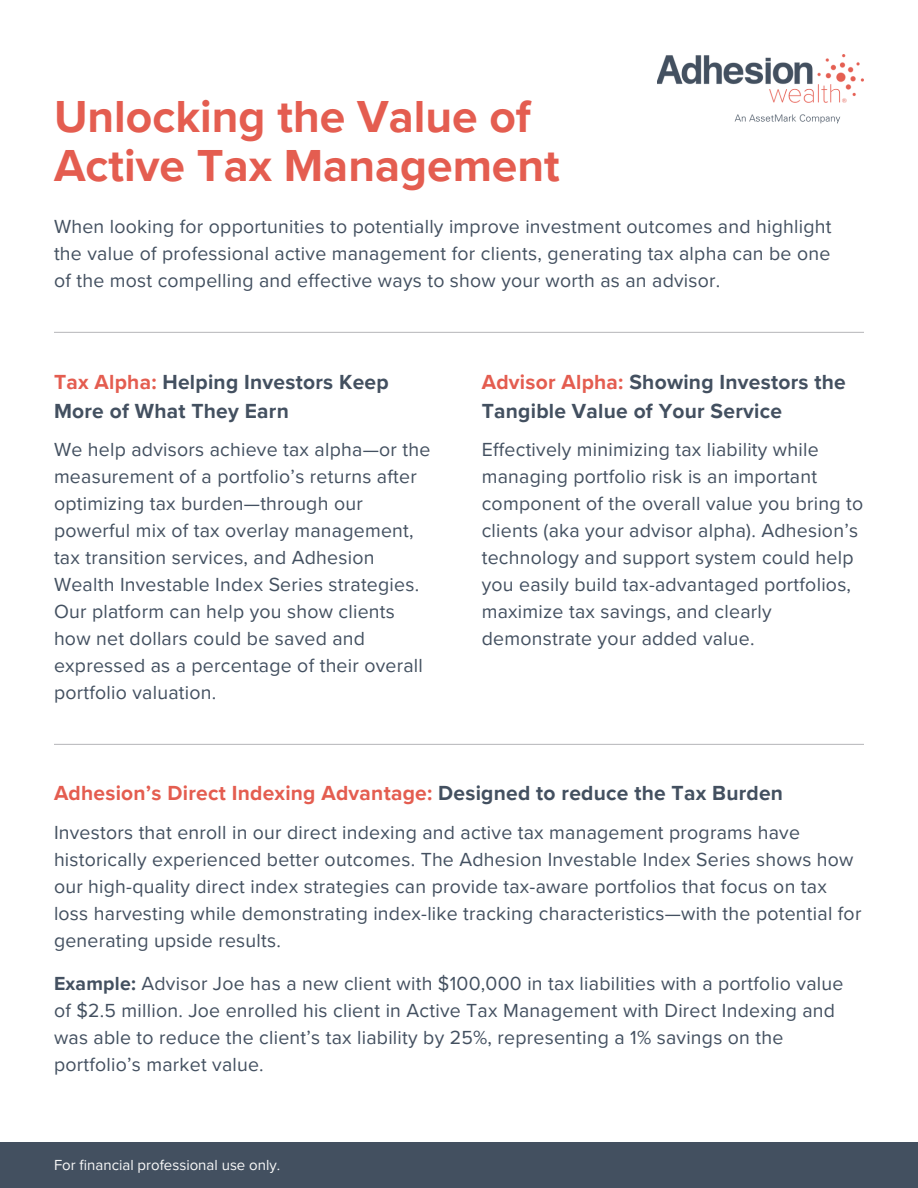
<style>
.page{position:relative;width:918px;height:1188px;background:#fff}
.page>*{position:absolute;margin:0;border:0;box-sizing:border-box;transform-origin:0 0}
.t1{font:700 46.2px/49.2px "Proxima Nova";color:#e45d50}
.t2{font:700 21px/29.2px "Proxima Nova";letter-spacing:.01em;color:#435060}
.t3{font:700 21px "Proxima Nova";letter-spacing:.01em;color:#e45d50}
.t4{font:19.5px/27px "Proxima Nova";letter-spacing:.01em;color:#435060}
.t5{font:15px "Proxima Nova";color:#f8f8f8}
.s1{color:#e45d50}
.s2{color:#435060}
.s3{font-weight:700}
</style>
<div class="page">
<img style="left:657px;top:54px;width:207px;height:70px">
<hr style="left:54px;top:332px;width:810px;height:1px;background:#bdbdc0">
<hr style="left:54px;top:744px;width:810px;height:1px;background:#bdbdc0">
<div style="left:0;top:1142px;width:918px;height:46px;background:#435060"></div>
<p class="t1" style="left:54px;top:93px;width:507px">Unlocking the Value of<br>Active Tax Management</p>
<h3 class="t4" style="left:54px;top:214px;width:779px;text-align:justify">When looking for opportunities to potentially improve investment outcomes and highlight the value of professional active management for clients, generating tax alpha can be one of the most compelling and effective ways to show your worth as an advisor.</h3>
<h2 class="t2" style="left:54px;top:368px;width:336px"><span class="s1">Tax Alpha:</span> Helping Investors Keep<br>More of What They Earn</h2>
<h3 class="t4" style="left:54px;top:436px;width:378px">We help advisors achieve tax alpha—or the measurement of a portfolio’s returns after optimizing tax burden—through our powerful mix of tax overlay management, tax transition services, and Adhesion Wealth Investable Index Series strategies.<br>Our platform can help you show clients how net dollars could be saved and expressed as a percentage of their overall portfolio valuation.</h3>
<h2 class="t2" style="left:482px;top:368px;width:366px"><span class="s1">Advisor Alpha:</span> Showing Investors the<br>Tangible Value of Your Service</h2>
<h3 class="t4" style="left:482px;top:436px;width:383px">Effectively minimizing tax liability while managing portfolio risk is an important component of the overall value you bring to clients (aka your advisor alpha). Adhesion’s technology and support system could help you easily build tax-advantaged portfolios, maximize tax savings, and clearly demonstrate your added value.</h3>
<h3 class="t3" style="left:54px;top:781px;width:731px">Adhesion’s Direct Indexing Advantage: <span class="s2">Designed to reduce the Tax Burden</span></h3>
<h2 class="t4" style="left:54px;top:819px;width:809px">Investors that enroll in our direct indexing and active tax management programs have historically experienced better outcomes. The Adhesion Investable Index Series shows how our high-quality direct index strategies can provide tax-aware portfolios that focus on tax loss harvesting while demonstrating index-like tracking characteristics—with the potential for generating upside results.</h2>
<h3 class="t4" style="left:54px;top:970px;width:791px"><span class="s3">Example:</span> Advisor Joe has a new client with $100,000 in tax liabilities with a portfolio value of $2.5 million. Joe enrolled his client in Active Tax Management with Direct Indexing and was able to reduce the client’s tax liability by 25%, representing a 1% savings on the portfolio’s market value.</h3>
<p class="t5" style="left:54px;top:1156px;width:228px">For financial professional use only.</p>
</div>
